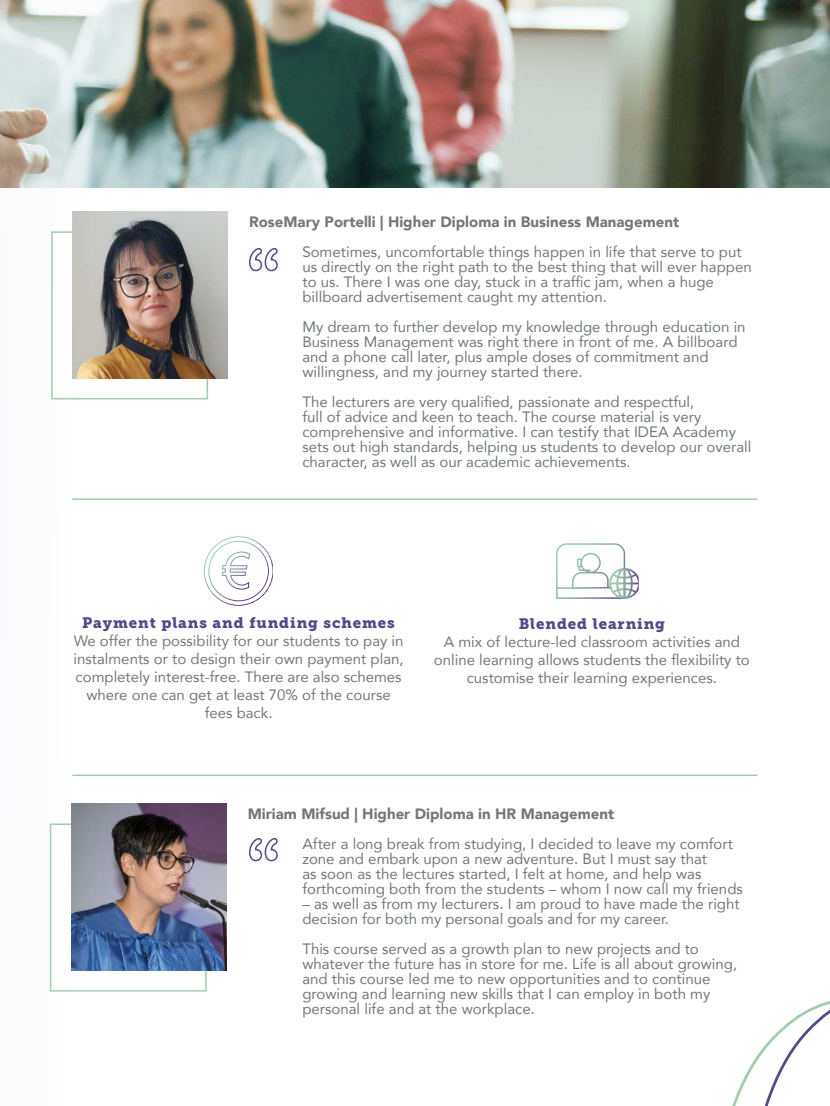
<style>
.page{position:relative;width:830px;height:1106px;background:#fff}
.page>*{position:absolute;margin:0;border:0;box-sizing:border-box;transform-origin:0 0}
.t1{font:15px/15px "Avenir";color:#747879}
.t2{font:900 15px "Avenir";color:#747879}
.t3{font:15px "Museo Slab 900";letter-spacing:.06em;color:#554988}
</style>
<div class="page">
<svg style="left:732px;top:1001px;width:97px;height:105px"></svg>
<div style="left:50px;top:823px;width:156px;height:168px;border:2px solid #a2ccae"></div>
<img style="left:71px;top:803px;width:155px;height:167px">
<div style="left:51px;top:231px;width:157px;height:168px;border:2px solid #a2ccae"></div>
<img style="left:72px;top:211px;width:156px;height:167px">
<svg style="left:204px;top:536px;width:69px;height:70px"></svg>
<img style="left:0;top:0;width:829px;height:188px">
<hr style="left:72px;top:498px;width:685px;height:2px;background:#a2ccae">
<hr style="left:72px;top:774px;width:685px;height:2px;background:#a2ccae">
<svg style="left:556px;top:543px;width:82px;height:56px"></svg>
<svg style="left:249px;top:248px;width:29px;height:24px"></svg>
<svg style="left:249px;top:838px;width:29px;height:24px"></svg>
<p class="t2" style="left:249px;top:208px;width:431px">RoseMary Portelli | Higher Diploma in Business Management</p>
<p class="t1" style="left:302px;top:244px;width:450px">Sometimes, uncomfortable things happen in life that serve to put us directly on the right path to the best thing that will ever happen to us. There I was one day, stuck in a traffic jam, when a huge billboard advertisement caught my attention.</p>
<p class="t1" style="left:302px;top:319px;width:444px">My dream to further develop my knowledge through education in Business Management was right there in front of me. A billboard and a phone call later, plus ample doses of commitment and willingness, and my journey started there.</p>
<p class="t1" style="left:302px;top:394px;width:450px">The lecturers are very qualified, passionate and respectful,<br>full of advice and keen to teach. The course material is very comprehensive and informative. I can testify that IDEA Academy sets out high standards, helping us students to develop our overall character, as well as our academic achievements.</p>
<p class="t3" style="left:82px;top:614px;width:314px">Payment plans and funding schemes</p>
<p class="t1" style="left:73px;top:632px;width:331px;line-height:18px;text-align:center">We offer the possibility for our students to pay in instalments or to design their own payment plan, completely interest-free. There are also schemes where one can get at least 70% of the course fees back.</p>
<p class="t3" style="left:518px;top:615px;width:148px">Blended learning</p>
<p class="t1" style="left:433px;top:632px;width:317px;line-height:18px;text-align:center">A mix of lecture-led classroom activities and online learning allows students the flexibility to customise their learning experiences.</p>
<p class="t2" style="left:248px;top:800px;width:368px">Miriam Mifsud | Higher Diploma in HR Management</p>
<p class="t1" style="left:302px;top:835px;width:442px">After a long break from studying, I decided to leave my comfort zone and embark upon a new adventure. But I must say that<br>as soon as the lectures started, I felt at home, and help was forthcoming both from the students – whom I now call my friends</p>
<p class="t1" style="left:302px;top:895px;width:438px">– as well as from my lecturers. I am proud to have made the right decision for both my personal goals and for my career.</p>
<p class="t1" style="left:302px;top:940px;width:436px">This course served as a growth plan to new projects and to whatever the future has in store for me. Life is all about growing, and this course led me to new opportunities and to continue growing and learning new skills that I can employ in both my personal life and at the workplace.</p>
</div>
